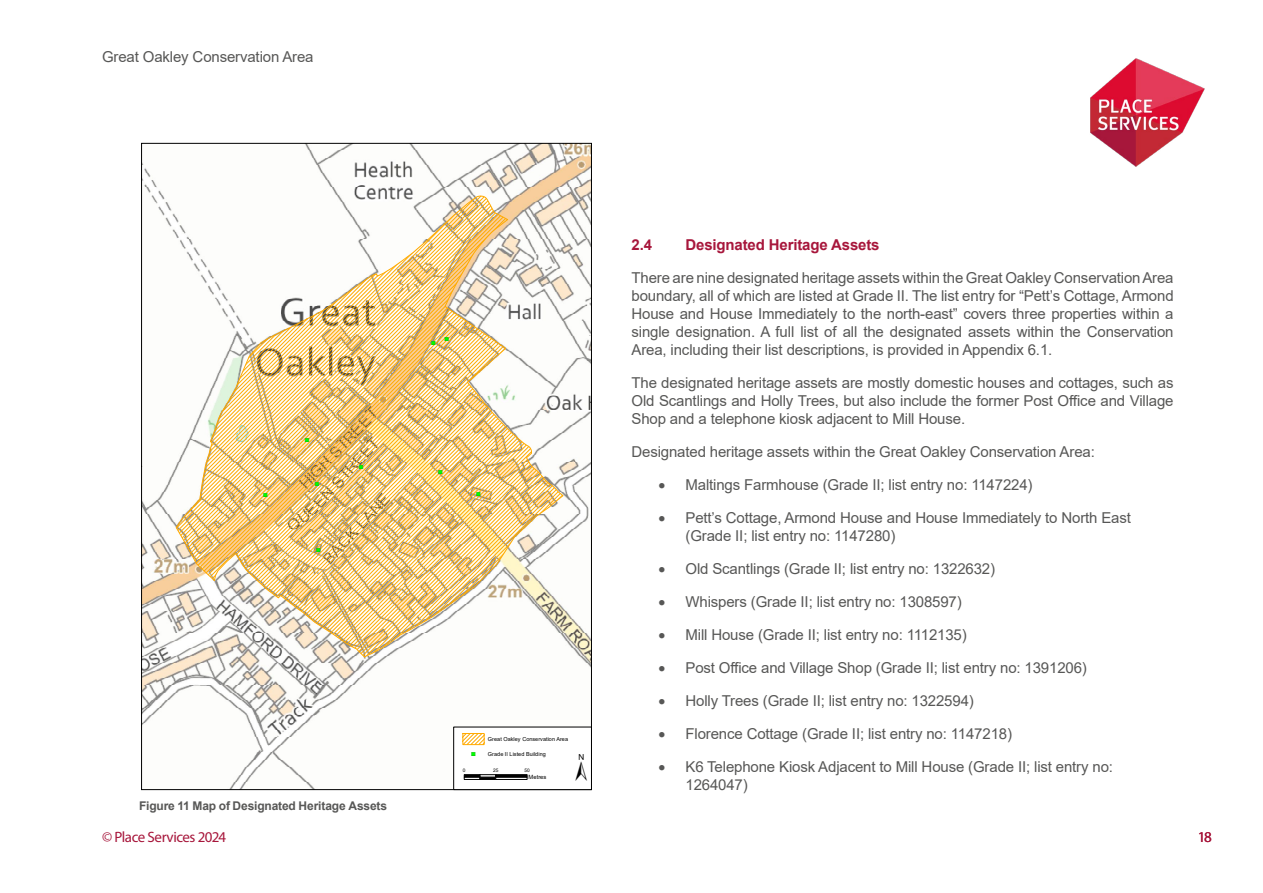
<style>
.page{position:relative;width:1263px;height:893px;background:#fff}
.page>*{position:absolute;margin:0;border:0;box-sizing:border-box;transform-origin:0 0}
.t1{font:38.25px "ESRI North";color:#000}
.t2{font:15px/18px "Arial";letter-spacing:-.01em;color:#575756;text-align:justify}
.t3{font:700 15px "Arial";letter-spacing:-.01em;color:#a7163b}
.t4{font:15px "Myriad Pro";letter-spacing:-.03em;color:#a7163b}
.t5{font:700 12px "Arial";letter-spacing:-.01em;color:#575756}
.t6{font:5.85px "Arial";letter-spacing:.005em;color:#000}
.t7{font:5.55px "Arial";letter-spacing:.005em;color:#000}
.t8{font:5.55px "ESRI Default Marker";color:#0f0}
.t9{font:4.8px "Arial";color:#000}
.s1{color:#000}
</style>
<div class="page">
<img style="left:1090px;top:58px;width:115px;height:109px">
<svg style="left:141px;top:143px;width:451px;height:647px"></svg>
<div style="left:453px;top:727px;width:139px;height:63px;background:#fff;border:1px solid #000"></div>
<svg style="left:465px;top:735px;width:17px;height:8px"></svg>
<div style="left:463px;top:733px;width:21px;height:12px;border:1px solid #fa0"></div>
<div style="left:464px;top:777px;width:16px;height:3px;background:#fff;border:1px solid #000"></div>
<div style="left:464px;top:774px;width:16px;height:3px;background:#000;border:1px solid #000"></div>
<hr style="left:480px;top:777px;width:16px;height:3px;background:#000">
<div style="left:480px;top:774px;width:16px;height:3px;background:#fff;border:1px solid #000"></div>
<div style="left:495px;top:777px;width:32px;height:3px;background:#fff;border:1px solid #000"></div>
<div style="left:495px;top:774px;width:32px;height:3px;background:#000;border:1px solid #000"></div>
<p class="t2" style="left:102px;top:48px;width:213px">Great Oakley Conservation Area</p>
<p class="t8" style="left:305px;top:436px;width:5px">"<span class="s1">)</span></p>
<p class="t8" style="left:315px;top:480px;width:5px">"<span class="s1">)</span></p>
<p class="t8" style="left:359px;top:464px;width:5px">"<span class="s1">)</span></p>
<p class="t8" style="left:431px;top:340px;width:5px">"<span class="s1">)</span></p>
<p class="t8" style="left:445px;top:336px;width:5px">"<span class="s1">)</span></p>
<p class="t8" style="left:439px;top:469px;width:5px">"<span class="s1">)</span></p>
<p class="t8" style="left:263px;top:492px;width:5px">"<span class="s1">)</span></p>
<p class="t8" style="left:476px;top:491px;width:5px">"<span class="s1">)</span></p>
<p class="t8" style="left:316px;top:547px;width:5px">"<span class="s1">)</span></p>
<p class="t5" style="left:139px;top:797px;width:249px">Figure 11 Map of Designated Heritage Assets</p>
<p class="t7" style="left:488px;top:735px;width:82px">Great Oakley Conservation Area</p>
<p class="t8" style="left:471px;top:751px;width:5px">"<span class="s1">)</span></p>
<p class="t7" style="left:488px;top:750px;width:59px">Grade II Listed Building</p>
<h1 class="t1" style="left:575px;top:745px;width:13px">±</h1>
<p class="t9" style="left:463px;top:767px;width:4px">0</p>
<p class="t9" style="left:493px;top:767px;width:7px">25</p>
<p class="t9" style="left:524px;top:767px;width:7px">50</p>
<p class="t6" style="left:529px;top:773px;width:19px">Metres</p>
<p class="t3" style="left:631px;top:234px;width:22px">2.4</p>
<p class="t3" style="left:685px;top:234px;width:196px">Designated Heritage Assets</p>
<p class="t2" style="left:631px;top:268px;width:544px">There are nine designated heritage assets within the Great Oakley Conservation Area boundary, all of which are listed at Grade II. The list entry for “Pett’s Cottage, Armond House and House Immediately to the north-east” covers three properties within a single designation. A full list of all the designated assets within the Conservation Area, including their list descriptions, is provided in Appendix 6.1.</p>
<p class="t2" style="left:631px;top:373px;width:544px">The designated heritage assets are mostly domestic houses and cottages, such as Old Scantlings and Holly Trees, but also include the former Post Office and Village Shop and a telephone kiosk adjacent to Mill House.</p>
<p class="t2" style="left:631px;top:442px;width:465px">Designated heritage assets within the Great Oakley Conservation Area:</p>
<p class="t2" style="left:658px;top:475px;width:376px">• Maltings Farmhouse (Grade II; list entry no: 1147224)</p>
<p class="t2" style="left:685px;top:508px;width:447px;text-indent:-27px">• Pett’s Cottage, Armond House and House Immediately to North East (Grade II; list entry no: 1147280)</p>
<p class="t2" style="left:658px;top:559px;width:338px">• Old Scantlings (Grade II; list entry no: 1322632)</p>
<p class="t2" style="left:658px;top:592px;width:305px">• Whispers (Grade II; list entry no: 1308597)</p>
<p class="t2" style="left:658px;top:625px;width:310px">• Mill House (Grade II; list entry no: 1112135)</p>
<p class="t2" style="left:658px;top:658px;width:430px">• Post Office and Village Shop (Grade II; list entry no: 1391206)</p>
<p class="t2" style="left:658px;top:691px;width:317px">• Holly Trees (Grade II; list entry no: 1322594)</p>
<p class="t2" style="left:658px;top:724px;width:355px">• Florence Cottage (Grade II; list entry no: 1147218)</p>
<p class="t2" style="left:685px;top:757px;width:429px;text-indent:-27px">• K6 Telephone Kiosk Adjacent to Mill House (Grade II; list entry no:<br>1264047)</p>
<p class="t4" style="left:102px;top:828px;width:126px">© Place Services 2024</p>
<p class="t4" style="left:1198px;top:828px;width:16px">18</p>
</div>
